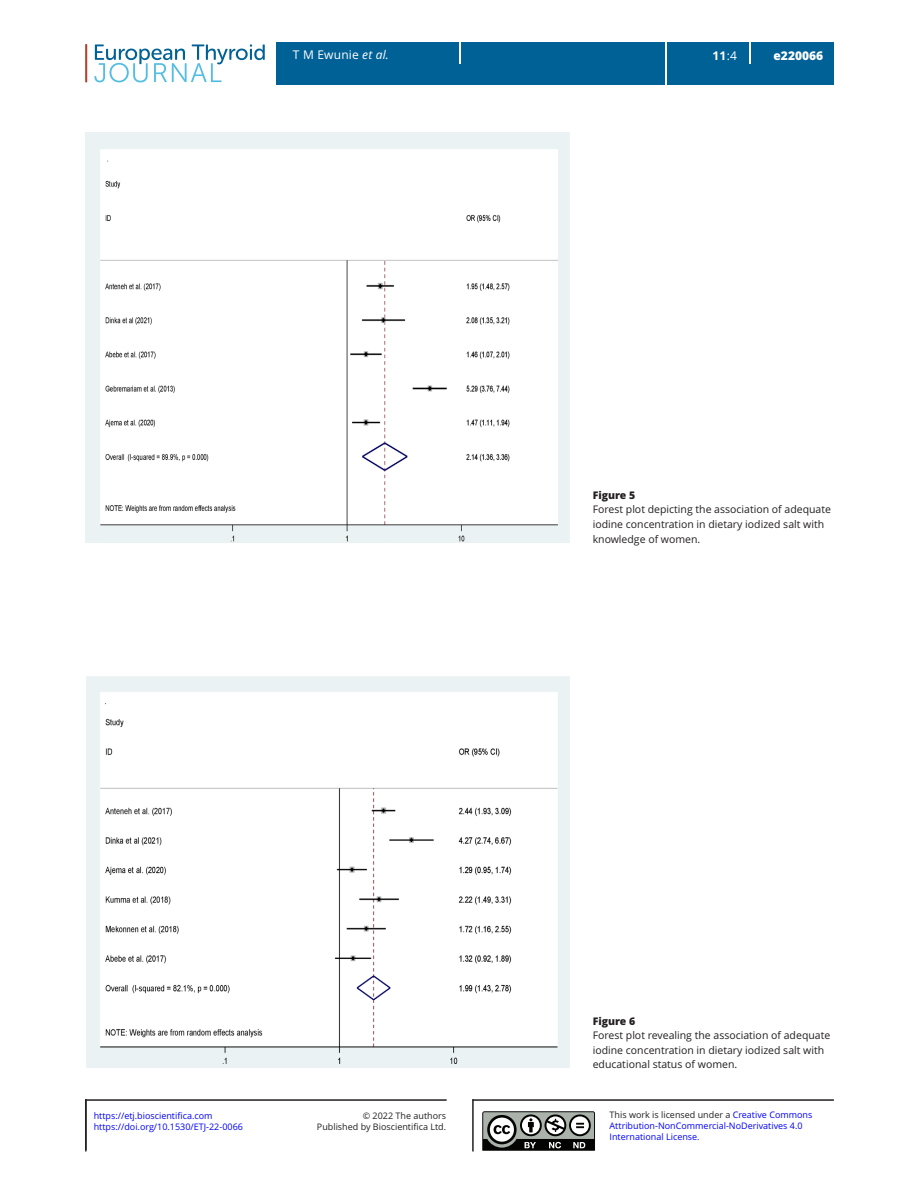
<style>
.page{position:relative;width:919px;height:1187px;background:#fff}
.page>*{position:absolute;margin:0;border:0;box-sizing:border-box;transform-origin:0 0}
.t1{font:12px "Open Sans";letter-spacing:.015em;color:#fff}
.t2{font:800 12px "Open Sans";color:#fff}
.t3{font:700 12px "Open Sans";color:#fff}
.FC{font:10.5px/14.7px "Open Sans";color:#231f20}
.FC-2{font:800 10.5px "Open Sans";color:#231f20}
.t4{font:9px/11.2px "Open Sans";color:#00f}
.t5{font:9px "Open Sans";color:#231f20}
.s1{font-style:italic}
.s2{font-weight:400}
.s3{color:#231f20}
</style>
<div class="page">
<div style="left:276px;top:42px;width:557px;height:43px;background:#006196"></div>
<svg style="left:94px;top:44px;width:171px;height:38px"></svg>
<hr style="left:85px;top:44px;width:2px;height:38px;background:#b7402f">
<svg style="left:459px;top:42px;width:1px;height:22px"></svg>
<hr style="left:665px;top:42px;width:1px;height:43px;background:#fff">
<svg style="left:749px;top:42px;width:1px;height:22px"></svg>
<img style="left:85px;top:132px;width:485px;height:410px">
<img style="left:86px;top:676px;width:484px;height:392px">
<svg style="left:482px;top:1111px;width:113px;height:40px"></svg>
<hr style="left:85px;top:1099px;width:361px;height:1px;background:#231f20">
<hr style="left:85px;top:1099px;width:2px;height:52px;background:#231f20">
<hr style="left:472px;top:1099px;width:1px;height:52px;background:#231f20">
<hr style="left:472px;top:1099px;width:361px;height:1px;background:#231f20">
<p class="t1" style="left:293px;top:47px;width:97px">T M Ewunie <span class="s1">et al.</span></p>
<p class="t3" style="left:712px;top:47px;width:26px">11<span class="s2">:4</span></p>
<p class="t2" style="left:773px;top:46px;width:51px">e220066</p>
<p class="FC-2" style="left:592px;top:487px;width:44px">Figure 5</p>
<p class="FC" style="left:592px;top:502px;width:240px">Forest plot depicting the association of adequate iodine concentration in dietary iodized salt with knowledge of women.</p>
<p class="t4" style="left:94px;top:1109px;width:120px">https://etj.bioscientifica.com</p>
<p class="t5" style="left:363px;top:1109px;width:85px">© 2022 The authors</p>
<p class="t4" style="left:94px;top:1121px;width:151px">https://doi.org/10.1530/ETJ-22-0066</p>
<p class="t5" style="left:317px;top:1120px;width:131px">Published by Bioscientifica Ltd.</p>
<p class="FC-2" style="left:592px;top:1012px;width:44px">Figure 6</p>
<p class="FC" style="left:592px;top:1027px;width:239px">Forest plot revealing the association of adequate iodine concentration in dietary iodized salt with educational status of women.</p>
<p class="t4" style="left:609px;top:1108px;width:204px"><span class="s3">This work is licensed under a</span> Creative Commons<br>Attribution-NonCommercial-NoDerivatives 4.0<br>International License.</p>
</div>
